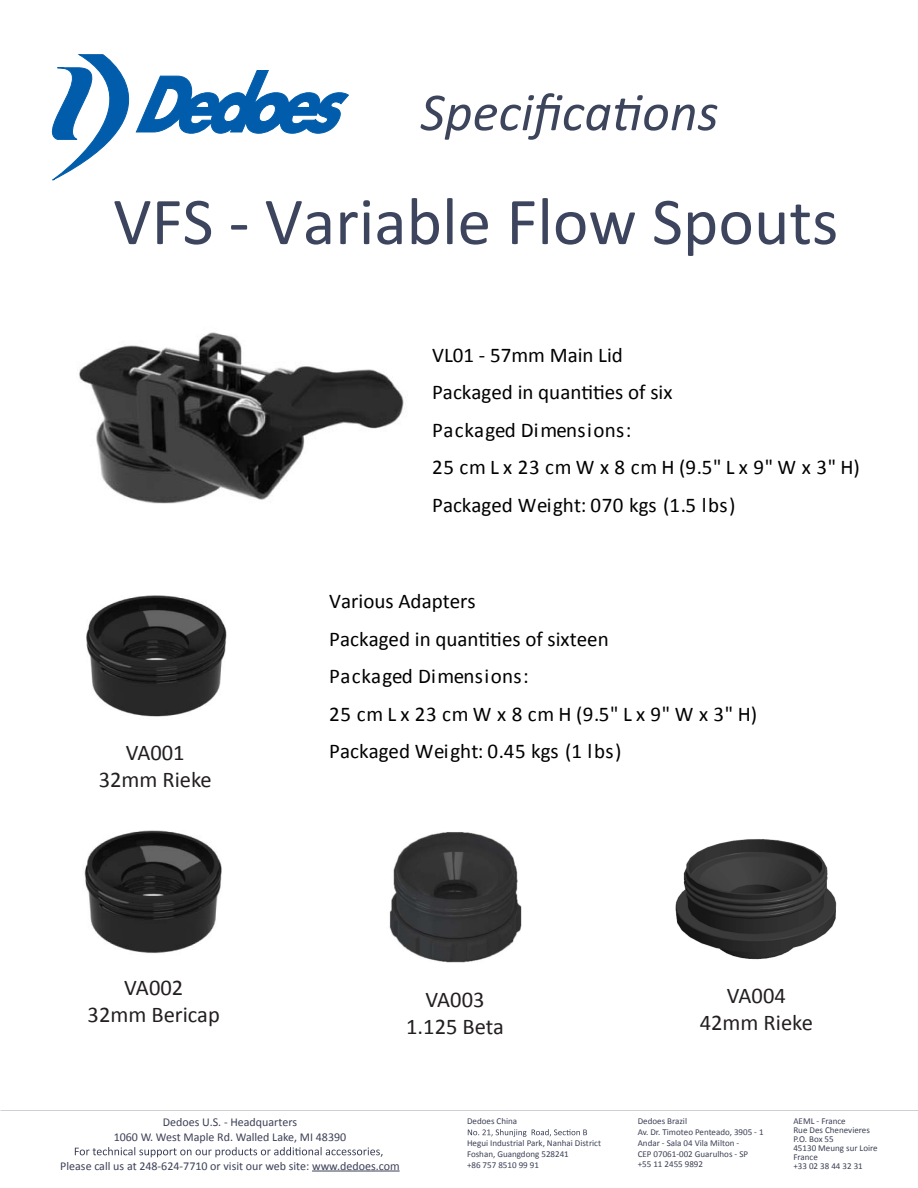
<style>
.page{position:relative;width:918px;height:1188px;background:#fff}
.page>*{position:absolute;margin:0;border:0;box-sizing:border-box;transform-origin:0 0}
.t1{font:67.5px "Calibri";color:#3c455d}
.t2{font:italic 54px "Calibri";color:#3d455d}
.t3{font:22.5px/27px "Calibri";color:#231f20;text-align:center}
.t4{font:21px/37.5px "Calibri";color:#010101}
.t5{font:12px/14.4px "Calibri";color:#3c4056;text-align:center}
.t6{font:9px/10.8px "Calibri";color:#3c4056}
</style>
<div class="page">
<svg style="left:468px;top:1129px;width:119px;height:8px"></svg>
<svg style="left:75px;top:1147px;width:308px;height:10px"></svg>
<hr style="left:312px;top:1171px;width:88px;height:1px;background:#3c4056">
<svg style="left:51px;top:54px;width:298px;height:127px"></svg>
<img style="left:79px;top:332px;width:325px;height:172px">
<img style="left:86px;top:596px;width:140px;height:121px">
<img style="left:84px;top:831px;width:138px;height:123px">
<img style="left:675px;top:839px;width:162px;height:121px">
<img style="left:389px;top:832px;width:133px;height:131px">
<h2 class="t2" style="left:420px;top:75px;width:300px">Specifications</h2>
<h1 class="t1" style="left:113px;top:179px;width:727px">VFS - Variable Flow Spouts</h1>
<h3 class="t3" style="left:99px;top:739px;width:115px">VA001<br>32mm Rieke</h3>
<h3 class="t3" style="left:88px;top:974px;width:134px">VA002<br>32mm Bericap</h3>
<h3 class="t4" style="left:432px;top:336px;width:429px">VL01 - 57mm Main Lid<br>Packaged in quantities of six<br>Packaged Dimensions:<br>25cmLx23cmWx8cmH(9.5"Lx9"Wx3"H)<br>Packaged Weight: 070 kgs (1.5 lbs)</h3>
<h3 class="t4" style="left:329px;top:583px;width:429px">Various Adapters<br>Packaged in quantities of sixteen<br>Packaged Dimensions:<br>25cmLx23cmWx8cmH(9.5"Lx9"Wx3"H)<br>Packaged Weight: 0.45 kgs (1 lbs)</h3>
<h3 class="t3" style="left:406px;top:986px;width:99px">VA003<br>1.125 Beta</h3>
<h3 class="t3" style="left:700px;top:982px;width:115px">VA004<br>42mm Rieke</h3>
<h3 class="t5" style="left:114px;top:1115px;width:234px">Dedoes U.S. - Headquarters<br>1060 W. West Maple Rd. Walled Lake, MI 48390</h3>
<h3 class="t5" style="left:60px;top:1159px;width:341px">Please call us at 248-624-7710 or visit our web site: www.dedoes.com</h3>
<p class="t6" style="left:467px;top:1116px;width:52px">Dedoes China</p>
<p class="t6" style="left:467px;top:1138px;width:136px">Hegui Industrial Park, Nanhai District<br>Foshan, Guangdong 528241<br>+86 757 8510 99 91</p>
<p class="t6" style="left:638px;top:1116px;width:127px">Dedoes Brazil<br>Av. Dr. Timoteo Penteado, 3905 - 1<br>Andar - Sala 04 Vila Milton -<br>CEP 07061-002 Guarulhos - SP +55 11 2455 9892</p>
<p class="t6" style="left:793px;top:1117px;width:86px;line-height:9px">AEML - France<br>Rue Des Chenevieres<br>P.O. Box 55<br>45130 Meung sur Loire<br>France<br>+33 02 38 44 32 31</p>
</div>
